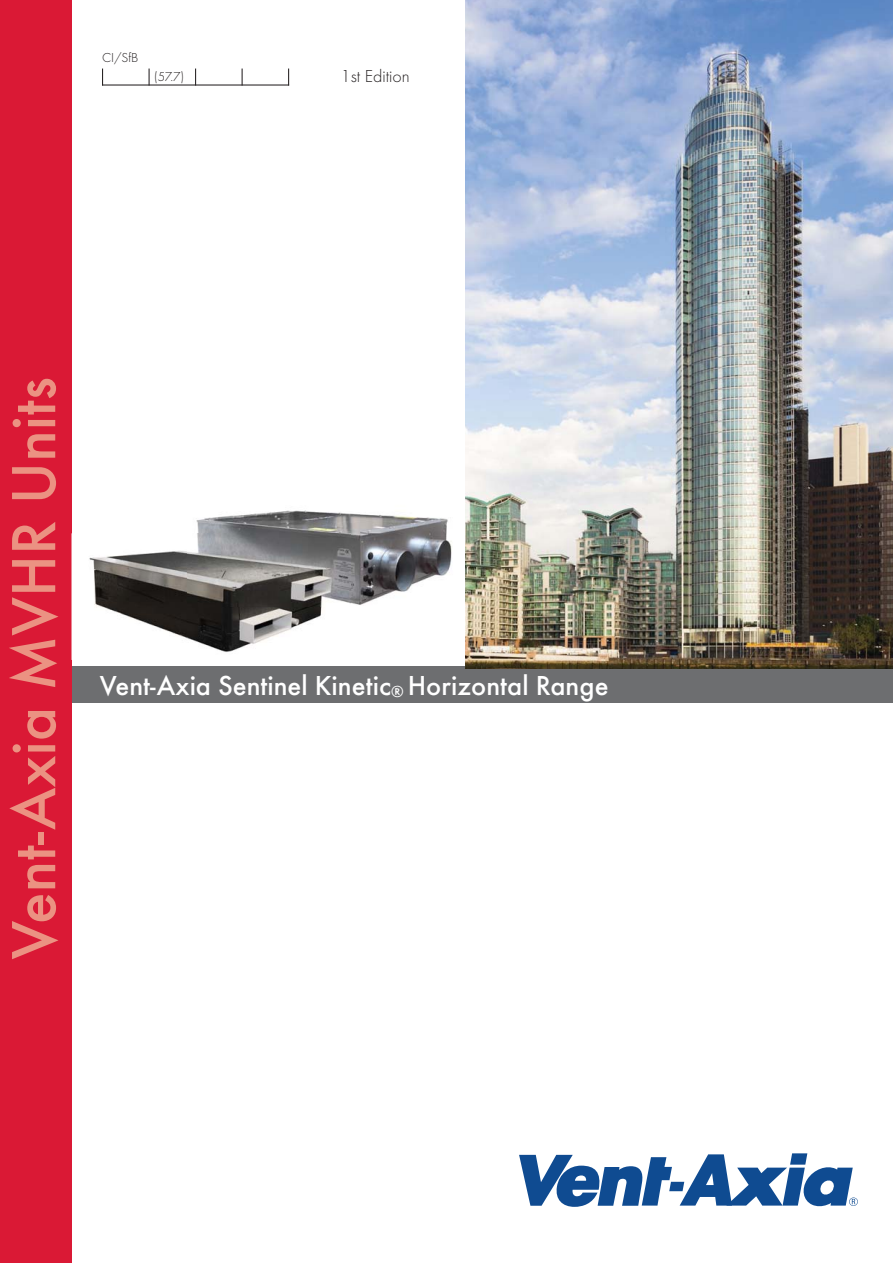
<style>
.page{position:relative;width:893px;height:1263px;background:#fff}
.page>*{position:absolute;margin:0;border:0;box-sizing:border-box;transform-origin:0 0}
.t1{font:500 64.8px "Futura T";color:#eb9282}
.t2{font:500 28.5px "Futura T";color:#fff}
.t3{font:300 18px "Futura T";color:#231f20}
.t4{font:300 13.5px "Futura T";color:#231f20}
.s1{font-size:16.65px}
</style>
<div class="page">
<hr style="left:102px;top:84px;width:187px;height:2px;background:#231f20">
<svg style="left:102px;top:69px;width:1px;height:17px"></svg>
<svg style="left:149px;top:69px;width:1px;height:17px"></svg>
<svg style="left:195px;top:69px;width:1px;height:17px"></svg>
<svg style="left:242px;top:69px;width:1px;height:17px"></svg>
<svg style="left:288px;top:69px;width:1px;height:17px"></svg>
<div style="left:54px;top:666px;width:839px;height:36px;background:#6d6e70"></div>
<svg style="left:519px;top:1153px;width:339px;height:54px"></svg>
<div style="left:0;top:0;width:72px;height:1263px;background:#da1935"></div>
<img style="left:196px;top:495px;width:270px;height:111px">
<img style="left:89px;top:551px;width:233px;height:101px">
<img style="left:187px;top:533px;width:164px;height:73px">
<img style="left:466px;top:0;width:427px;height:668px">
<p class="t4" style="left:102px;top:52px;width:38px">CI/SfB</p>
<p class="t4" style="left:154px;top:71px;width:32px">(57.7)</p>
<p class="t3" style="left:341px;top:69px;width:70px">1st Edition</p>
<h1 class="t1" style="left:5px;top:959px;width:584px;rotate:-90deg">Vent-Axia MVHR Units</h1>
<p class="t2" style="left:100px;top:673px;width:510px">Vent-Axia Sentinel Kinetic<span class="s1">®</span> Horizontal Range</p>
</div>
